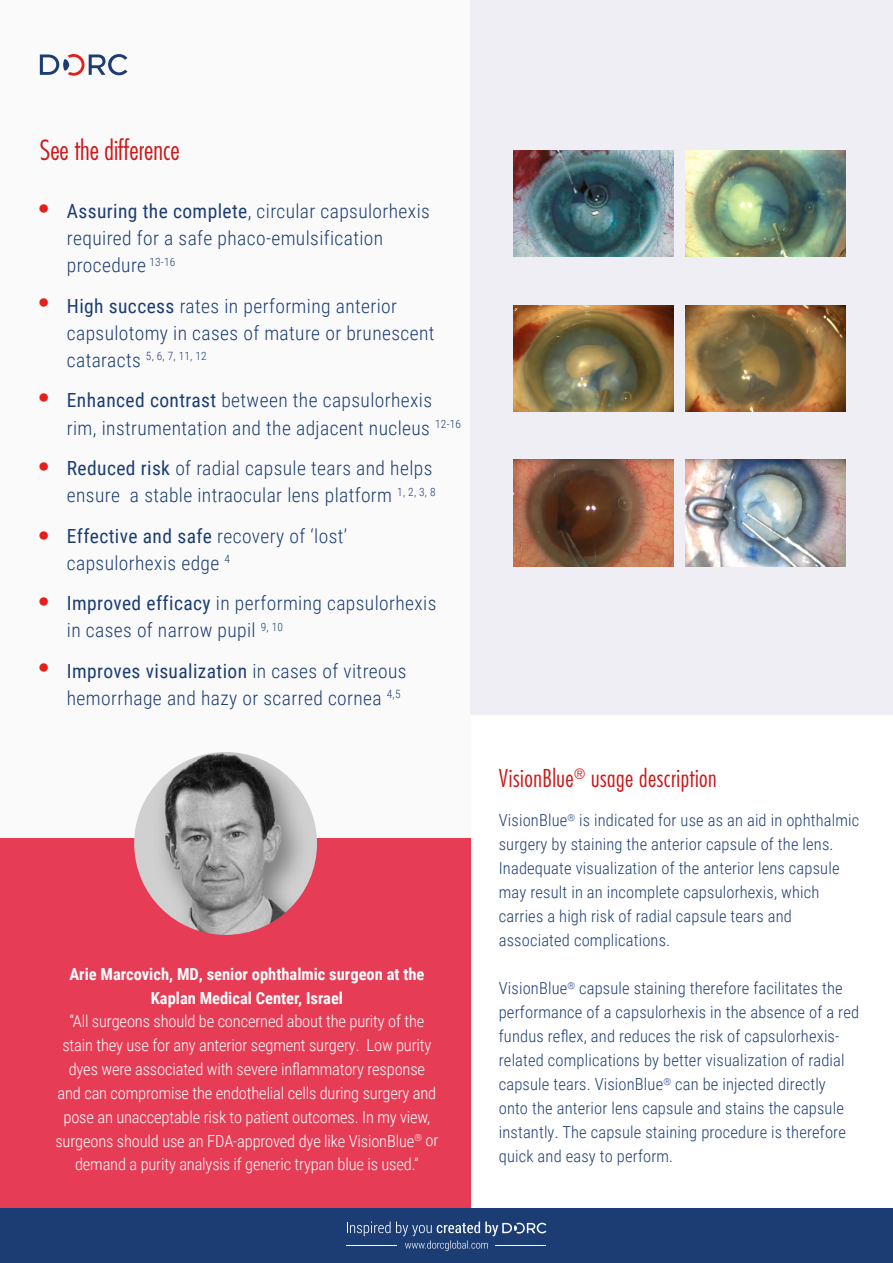
<style>
.page{position:relative;width:893px;height:1263px;background:#fff}
.page>*{position:absolute;margin:0;border:0;box-sizing:border-box;transform-origin:0 0}
.t1{font:300 condensed 27px "Futura";color:#cd1719}
.t2{font:300 condensed 24px "Futura";letter-spacing:.02em;color:#cd1719}
.t3{font:300 condensed 22.5px "Futura";color:#e3201c}
.t4{font:300 19.5px/27px "Roboto Condensed";letter-spacing:.02em;color:#1b3d73}
.t5{font:300 16.5px/24px "Roboto Condensed";letter-spacing:.01em;color:#1b3d73}
.t6{font:300 16.5px/23.9px "Roboto Condensed";letter-spacing:-.01em;color:#fff;text-align:center}
.t7{font:700 16.5px/23.9px "Roboto Condensed";color:#fff;text-align:center}
.t8{font:300 11.4px "Roboto Condensed";color:#1b3d73}
.s1{font-weight:400}
.s2{font-size:19.5px}
</style>
<div class="page">
<div style="left:0;top:0;width:470px;height:1171px;background:#fbfafa"></div>
<div style="left:471px;top:0;width:422px;height:714px;background:#efeef5"></div>
<div style="left:0;top:839px;width:470px;height:374px;background:#e73c56"></div>
<img style="left:134px;top:752px;width:183px;height:183px;border-radius:91px">
<img style="left:514px;top:150px;width:160px;height:106px">
<img style="left:686px;top:150px;width:159px;height:106px">
<img style="left:514px;top:305px;width:160px;height:106px">
<img style="left:686px;top:305px;width:159px;height:106px">
<img style="left:514px;top:460px;width:160px;height:106px">
<img style="left:686px;top:460px;width:159px;height:106px">
<div style="left:0;top:1209px;width:893px;height:54px;background:#1b3d73"></div>
<svg style="left:347px;top:1221px;width:199px;height:30px"></svg>
<svg style="left:40px;top:54px;width:87px;height:22px"></svg>
<h1 class="t1" style="left:40px;top:134px;width:142px">See the difference</h1>
<h3 class="t3" style="left:39px;top:195px;width:11px">•</h3>
<h3 class="t3" style="left:39px;top:290px;width:11px">•</h3>
<h3 class="t3" style="left:39px;top:384px;width:11px">•</h3>
<h3 class="t3" style="left:39px;top:453px;width:11px">•</h3>
<h3 class="t3" style="left:39px;top:522px;width:11px">•</h3>
<h3 class="t3" style="left:39px;top:588px;width:11px">•</h3>
<h3 class="t3" style="left:39px;top:654px;width:11px">•</h3>
<p class="t4" style="left:67px;top:197px;width:364px"><span class="s1">Assuring the complete</span>, circular capsulorhexis required for a safe phaco-emulsification procedure <sup>13-16</sup></p>
<p class="t4" style="left:67px;top:292px;width:369px"><span class="s1">High success</span> rates in performing anterior capsulotomy in cases of mature or brunescent</p>
<p class="t8" style="left:67px;top:348px;width:141px"><span class="s2">cataracts</span> 5, 6, 7, 11, 12</p>
<p class="t4" style="left:67px;top:386px;width:396px"><span class="s1">Enhanced contrast</span> between the capsulorhexis rim, instrumentation and the adjacent nucleus <sup>12-16</sup></p>
<p class="t4" style="left:67px;top:454px;width:370px"><span class="s1">Reduced risk</span> of radial capsule tears and helps ensure a stable intraocular lens platform <sup>1,</sup> <sup>2,</sup> <sup>3,</sup> <sup>8</sup></p>
<p class="t4" style="left:67px;top:521px;width:282px"><span class="s1">Effective and safe</span> recovery of ‘lost’ capsulorhexis edge <sup>4</sup></p>
<p class="t4" style="left:67px;top:589px;width:371px"><span class="s1">Improved efficacy</span> in performing capsulorhexis in cases of narrow pupil <sup>9,</sup> <sup>10</sup></p>
<p class="t4" style="left:67px;top:656px;width:341px"><span class="s1">Improves visualization</span> in cases of vitreous hemorrhage and hazy or scarred cornea <sup>4,5</sup></p>
<p class="t7" style="left:69px;top:961px;width:356px">Arie Marcovich, MD, senior ophthalmic surgeon at the<br>Kaplan Medical Center, Israel</p>
<p class="t6" style="left:55px;top:1009px;width:384px">“All surgeons should be concerned about the purity of the stain they use for any anterior segment surgery. Low purity dyes were associated with severe inflammatory response and can compromise the endothelial cells during surgery and pose an unacceptable risk to patient outcomes. In my view, surgeons should use an FDA-approved dye like VisionBlue<sup>®</sup> or demand a purity analysis if generic trypan blue is used.”</p>
<h2 class="t2" style="left:499px;top:764px;width:219px">VisionBlue<sup>®</sup> usage description</h2>
<p class="t5" style="left:499px;top:808px;width:362px">VisionBlue<sup>®</sup> is indicated for use as an aid in ophthalmic surgery by staining the anterior capsule of the lens.<br>Inadequate visualization of the anterior lens capsule may result in an incomplete capsulorhexis, which carries a high risk of radial capsule tears and associated complications.</p>
<p class="t5" style="left:499px;top:976px;width:362px">VisionBlue<sup>®</sup> capsule staining therefore facilitates the performance of a capsulorhexis in the absence of a red fundus reflex, and reduces the risk of capsulorhexis&shy;related complications by better visualization of radial capsule tears. VisionBlue<sup>®</sup> can be injected directly onto the anterior lens capsule and stains the capsule instantly. The capsule staining procedure is therefore quick and easy to perform.</p>
</div>
